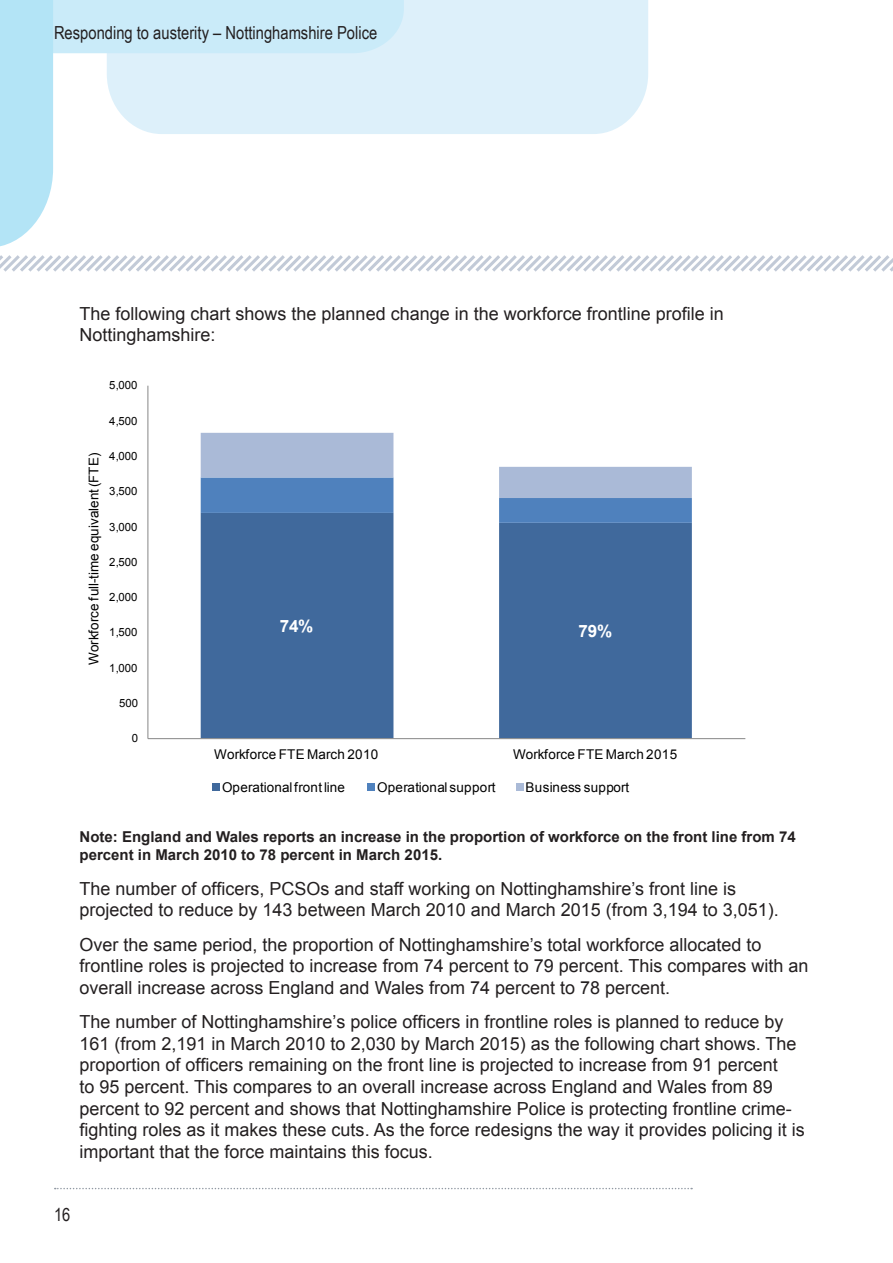
<style>
.page{position:relative;width:893px;height:1263px;background:#fff}
.page>*{position:absolute;margin:0;border:0;box-sizing:border-box;transform-origin:0 0}
.Paragraph{font:18px/21.6px "Arial";color:#231f20}
.t1{font:18px "Arial Narrow";color:#231f20}
.t2{font:700 16.95px "Arial";color:#fff}
.t3{font:700 15px/18px "Arial";color:#231f20}
.t4{font:13.5px "Arial";letter-spacing:.025em;color:#000}
.t5{font:11.4px "Arial";letter-spacing:.005em;color:#000}
</style>
<div class="page">
<svg style="left:0;top:0;width:893px;height:272px"></svg>
<svg style="left:55px;top:1188px;width:637px;height:1px"></svg>
<svg style="left:201px;top:528px;width:491px;height:210px;fill:#40699c"></svg>
<svg style="left:200px;top:433px;width:492px;height:95px"></svg>
<hr style="left:148px;top:386px;width:1px;height:353px;background:#868686">
<hr style="left:148px;top:738px;width:597px;height:1px;background:#868686">
<div style="left:213px;top:784px;width:7px;height:7px;background:#40699c"></div>
<div style="left:367px;top:784px;width:8px;height:7px;background:#4f81bd"></div>
<div style="left:516px;top:784px;width:7px;height:7px;background:#aabad7"></div>
<p class="t1" style="left:54px;top:19px;width:325px">Responding to austerity – Nottinghamshire Police</p>
<p class="Paragraph" style="left:80px;top:303px;width:646px">The following chart shows the planned change in the workforce frontline profile in<br>Nottinghamshire:</p>
<p class="t5" style="left:109px;top:378px;width:30px">5,000</p>
<p class="t5" style="left:109px;top:413px;width:30px">4,500</p>
<p class="t4" style="left:85px;top:665px;width:214px;rotate:-90deg">Workforce full-time equivalent (FTE)</p>
<p class="t5" style="left:109px;top:448px;width:30px">4,000</p>
<p class="t5" style="left:109px;top:484px;width:30px">3,500</p>
<p class="t5" style="left:109px;top:519px;width:30px">3,000</p>
<p class="t5" style="left:109px;top:554px;width:30px">2,500</p>
<p class="t5" style="left:109px;top:590px;width:30px">2,000</p>
<p class="t5" style="left:109px;top:625px;width:30px">1,500</p>
<p class="t5" style="left:109px;top:660px;width:30px">1,000</p>
<p class="t5" style="left:119px;top:695px;width:21px">500</p>
<p class="t5" style="left:132px;top:731px;width:8px">0</p>
<p class="t2" style="left:280px;top:615px;width:35px">74%</p>
<p class="t2" style="left:579px;top:620px;width:35px">79%</p>
<p class="t4" style="left:214px;top:745px;width:166px">Workforce FTE March 2010</p>
<p class="t4" style="left:513px;top:745px;width:166px">Workforce FTE March 2015</p>
<p class="t4" style="left:222px;top:778px;width:124px">Operational front line</p>
<p class="t4" style="left:377px;top:778px;width:120px">Operational support</p>
<p class="t4" style="left:526px;top:778px;width:105px">Business support</p>
<p class="t3" style="left:80px;top:829px;width:718px">Note: England and Wales reports an increase in the proportion of workforce on the front line from 74 percent in March 2010 to 78 percent in March 2015.</p>
<p class="Paragraph" style="left:80px;top:878px;width:701px">The number of officers, PCSOs and staff working on Nottinghamshire’s front line is projected to reduce by 143 between March 2010 and March 2015 (from 3,194 to 3,051).</p>
<p class="Paragraph" style="left:80px;top:934px;width:731px">Over the same period, the proportion of Nottinghamshire’s total workforce allocated to frontline roles is projected to increase from 74 percent to 79 percent. This compares with an overall increase across England and Wales from 74 percent to 78 percent.</p>
<p class="Paragraph" style="left:80px;top:1011px;width:727px">The number of Nottinghamshire’s police officers in frontline roles is planned to reduce by 161 (from 2,191 in March 2010 to 2,030 by March 2015) as the following chart shows. The proportion of officers remaining on the front line is projected to increase from 91 percent<br>to 95 percent. This compares to an overall increase across England and Wales from 89 percent to 92 percent and shows that Nottinghamshire Police is protecting frontline crime&shy;fighting roles as it makes these cuts. As the force redesigns the way it provides policing it is important that the force maintains this focus.</p>
<p class="t1" style="left:54px;top:1202px;width:18px">16</p>
</div>
